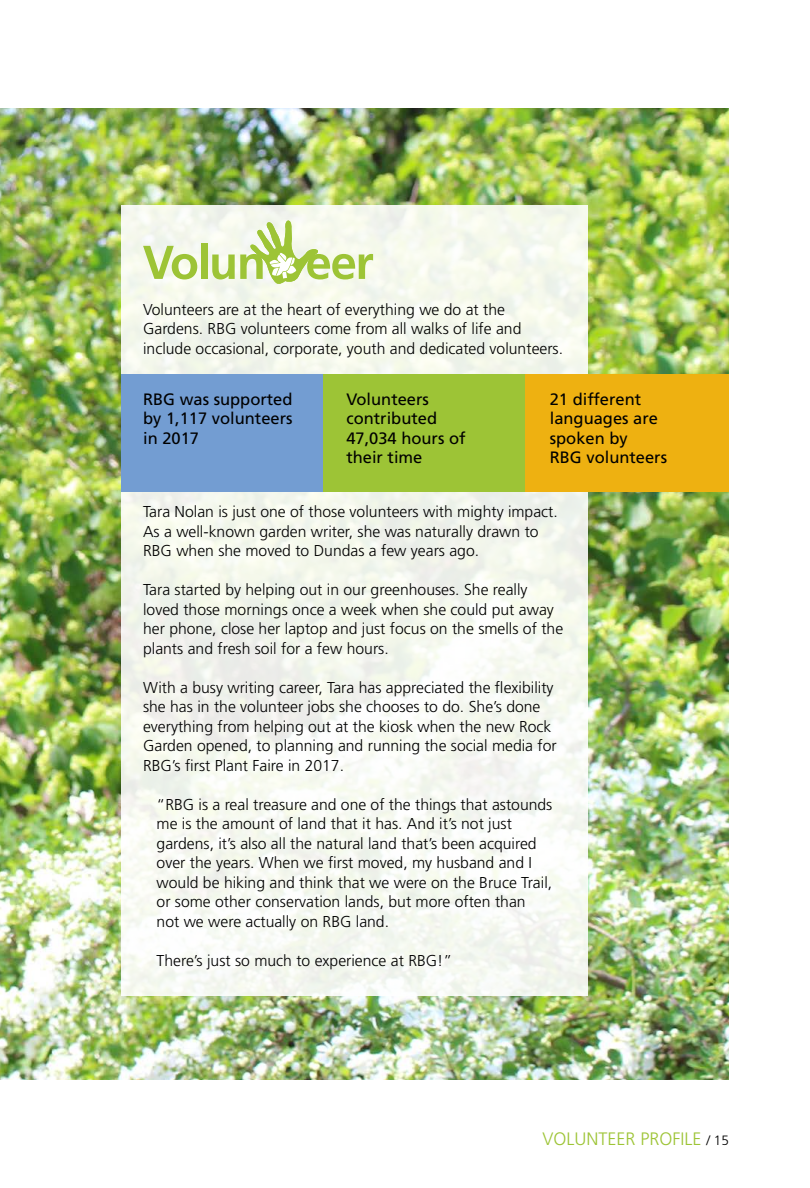
<style>
.page{position:relative;width:810px;height:1188px;background:#fff}
.page>*{position:absolute;margin:0;border:0;box-sizing:border-box;transform-origin:0 0}
.t1{font:300 18px "Frutiger";color:#9dc436}
.t2{font:16.5px/19.5px "Frutiger";color:#000}
.t3{font:300 15.75px/19.5px "Frutiger";color:#000}
.t4{font:300 13.5px "Frutiger";color:#000}
</style>
<div class="page">
<img style="left:0;top:108px;width:729px;height:972px">
<svg style="left:122px;top:205px;width:466px;height:791px;fill:#f5f8ee"></svg>
<div style="left:122px;top:374px;width:203px;height:117px;background:#739dd2"></div>
<div style="left:324px;top:374px;width:203px;height:117px;background:#9dc436"></div>
<div style="left:526px;top:374px;width:203px;height:117px;background:#eeb111"></div>
<svg style="left:143px;top:246px;width:54px;height:33px"></svg>
<div style="left:201px;top:243px;width:6px;height:36px;background:#9dc436"></div>
<svg style="left:212px;top:217px;width:161px;height:68px"></svg>
<p class="t3" style="left:143px;top:300px;width:422px">Volunteers are at the heart of everything we do at the<br>Gardens. RBG volunteers come from all walks of life and include occasional, corporate, youth and dedicated volunteers.</p>
<p class="t2" style="left:143px;top:389px;width:151px;text-align:justify">RBG was supported by 1,117 volunteers in 2017</p>
<p class="t2" style="left:346px;top:389px;width:121px">Volunteers contributed<br>47,034 hours of their time</p>
<p class="t2" style="left:550px;top:389px;width:119px">21 different languages are spoken by<br>RBG volunteers</p>
<p class="t3" style="left:143px;top:502px;width:416px">Tara Nolan is just one of those volunteers with mighty impact.<br>As a well-known garden writer, she was naturally drawn to<br>RBG when she moved to Dundas a few years ago.</p>
<p class="t3" style="left:143px;top:580px;width:422px">Tara started by helping out in our greenhouses. She really loved those mornings once a week when she could put away her phone, close her laptop and just focus on the smells of the plants and fresh soil for a few hours.</p>
<p class="t3" style="left:143px;top:678px;width:415px">With a busy writing career, Tara has appreciated the flexibility she has in the volunteer jobs she chooses to do. She’s done everything from helping out at the kiosk when the new Rock Garden opened, to planning and running the social media for RBG’s first Plant Faire in 2017.</p>
<p class="t3" style="left:157px;top:795px;width:397px">“RBG is a real treasure and one of the things that astounds me is the amount of land that it has. And it’s not just gardens, it’s also all the natural land that’s been acquired over the years. When we first moved, my husband and I would be hiking and think that we were on the Bruce Trail, or some other conservation lands, but more often than<br>not we were actually on RBG land.</p>
<p class="t3" style="left:157px;top:950px;width:297px">There’s just so much to experience at RBG!”</p>
<p class="t1" style="left:542px;top:1128px;width:44px">volunt</p>
<p class="t1" style="left:607px;top:1128px;width:95px">eer Profile</p>
<p class="t4" style="left:706px;top:1132px;width:24px">/ 15</p>
</div>
